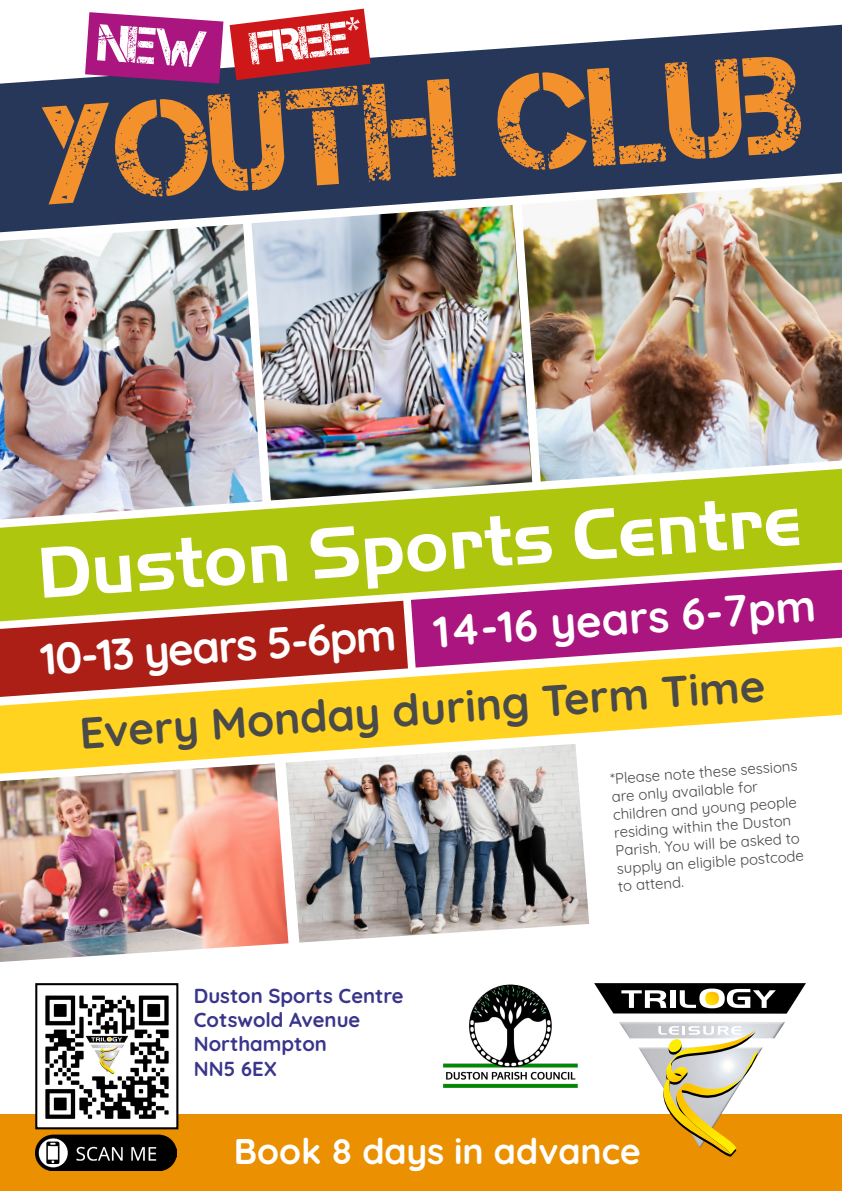
<style>
.page{position:relative;width:842px;height:1191px;background:#fff}
.page>*{position:absolute;margin:0;border:0;box-sizing:border-box;transform-origin:0 0}
.t1{font:138.6px "Captureit";color:#f3912d}
.t2{font:700 74.8px "Handel Got D";color:#fff}
.t3{font:46px "Captureit";color:#fff}
.t4{font:300 44px "Quicksand";color:#fff}
.t5{font:300 44px "Quicksand";color:#4a4a49}
.t6{font:300 35.7px "Quicksand";color:#fff}
.t7{font:300 20.3px/24.3px "Quicksand";color:#39358b}
.t8{font:300 15px/18px "Quicksand";color:#4a4a49}
</style>
<div class="page">
<svg style="left:0;top:667px;width:842px;height:96px;fill:#ffd320"></svg>
<svg style="left:412px;top:621px;width:430px;height:46px;background:#c45786"></svg>
<svg style="left:0;top:482px;width:842px;height:139px;background:#b2ac2e"></svg>
<img style="left:0;top:232px;width:270px;height:287px">
<img style="left:271px;top:232px;width:262px;height:269px">
<img style="left:541px;top:232px;width:301px;height:250px">
<div style="left:0;top:1114px;width:842px;height:77px;background:#eb9000"></div>
<svg style="left:0;top:25px;width:842px;height:207px;background:#505b74"></svg>
<img style="left:243px;top:218px;width:28px;height:289px">
<img style="left:512px;top:198px;width:29px;height:288px">
<svg style="left:0;top:601px;width:408px;height:96px;background:#bd5938"></svg>
<img style="left:638px;top:1047px;width:125px;height:29px">
<img style="left:619px;top:1022px;width:166px;height:16px">
<svg style="left:594px;top:983px;width:212px;height:30px"></svg>
<svg style="left:656px;top:1026px;width:102px;height:130px"></svg>
<img style="left:35px;top:1134px;width:141px;height:36px">
<img style="left:38px;top:995px;width:137px;height:131px">
<div style="left:35px;top:983px;width:143px;height:146px;border:2px solid #000"></div>
<img style="left:443px;top:984px;width:135px;height:104px">
<img style="left:0;top:763px;width:288px;height:199px">
<img style="left:286px;top:744px;width:303px;height:198px">
<svg style="left:230px;top:9px;width:141px;height:71px;background:#c0393f"></svg>
<svg style="left:85px;top:12px;width:138px;height:72px;background:#a82c88"></svg>
<h3 class="t3" style="left:247px;top:24px;width:115px;rotate:-7deg">FREE*</h3>
<h1 class="t1" style="left:40px;top:79px;width:762px;rotate:-4deg">Youth Club</h1>
<h2 class="t2" style="left:35px;top:531px;width:766px;rotate:-4deg">Duston Sports Centre</h2>
<h3 class="t4" style="left:38px;top:625px;width:358px;rotate:-4deg">10-13 years 5-6pm</h3>
<h3 class="t4" style="left:431px;top:598px;width:384px;rotate:-4deg">14-16 years 6-7pm</h3>
<h3 class="t5" style="left:77px;top:699px;width:689px;rotate:-4deg">Every Monday during Term Time</h3>
<p class="t8" style="left:610px;top:768px;width:189px;rotate:-4deg">*Please note these sessions are only available for children and young people residing within the Duston<br>Parish. You will be asked to supply an eligible postcode to attend.</p>
<h3 class="t7" style="left:194px;top:981px;width:211px">Duston Sports Centre<br>Cotswold Avenue<br>Northampton<br>NN5 6EX</h3>
<h3 class="t6" style="left:234px;top:1123px;width:408px">Book 8 days in advance</h3>
</div>
